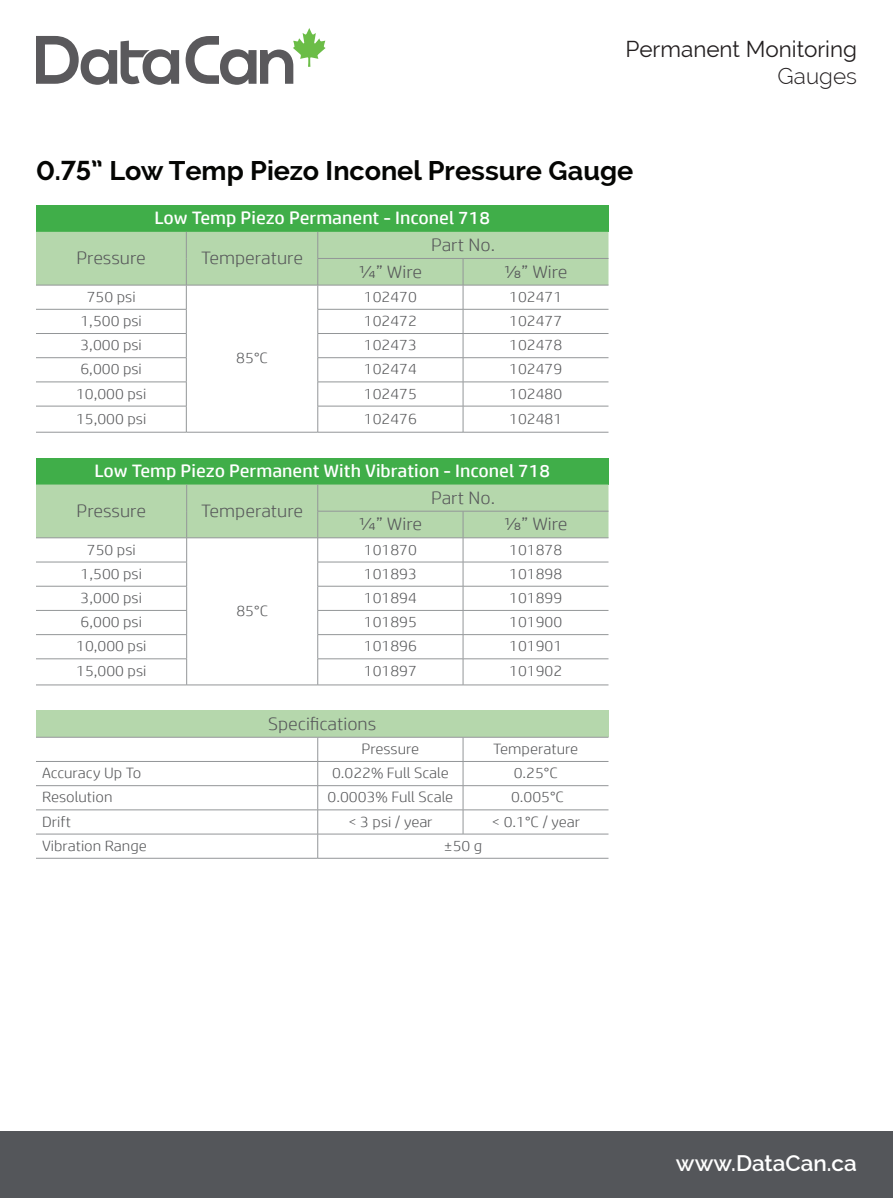
<style>
.page{position:relative;width:893px;height:1198px;background:#fff}
.page>*{position:absolute;margin:0;border:0;box-sizing:border-box;transform-origin:0 0}
.t1{font:700 27px "Raleway";color:#040503}
.t2{font:22.5px "Raleway";color:#231f20}
.t3{font:600 22.5px "Raleway";color:#fff}
.t4{font:300 22.5px "Raleway";color:#231f20}
.t5{font:300 18px "HP Simplified";color:#57585a;scale:1.1 1}
.t6{font:18px "HP Simplified";color:#fff;scale:1.1 1}
.t7{font:300 15px "HP Simplified";color:#57585a;scale:1.1 1}
</style>
<div class="page">
<div style="left:0;top:1132px;width:893px;height:66px;background:#54565a"></div>
<svg style="left:36px;top:36px;width:143px;height:49px"></svg>
<svg style="left:185px;top:28px;width:141px;height:57px"></svg>
<div style="left:36px;top:205px;width:572px;height:27px;background:#40ae49"></div>
<hr style="left:186px;top:432px;width:132px;height:1px;background:#939698">
<hr style="left:318px;top:432px;width:145px;height:1px;background:#939698">
<svg style="left:36px;top:232px;width:572px;height:200px"></svg>
<hr style="left:36px;top:309px;width:151px;height:1px;background:#939698">
<hr style="left:463px;top:309px;width:145px;height:1px;background:#939698">
<hr style="left:36px;top:333px;width:151px;height:1px;background:#939698">
<hr style="left:463px;top:333px;width:145px;height:1px;background:#939698">
<hr style="left:36px;top:357px;width:151px;height:1px;background:#939698">
<hr style="left:463px;top:357px;width:145px;height:1px;background:#939698">
<hr style="left:36px;top:382px;width:151px;height:1px;background:#939698">
<hr style="left:463px;top:382px;width:145px;height:1px;background:#939698">
<hr style="left:36px;top:406px;width:151px;height:1px;background:#939698">
<hr style="left:463px;top:406px;width:145px;height:1px;background:#939698">
<hr style="left:36px;top:432px;width:150px;height:1px;background:#939698">
<hr style="left:463px;top:432px;width:145px;height:1px;background:#939698">
<div style="left:36px;top:458px;width:572px;height:26px;background:#40ae49"></div>
<hr style="left:318px;top:685px;width:145px;height:1px;background:#939698">
<hr style="left:187px;top:685px;width:131px;height:1px;background:#939698">
<svg style="left:36px;top:484px;width:572px;height:201px"></svg>
<hr style="left:36px;top:562px;width:151px;height:1px;background:#939698">
<hr style="left:463px;top:562px;width:145px;height:1px;background:#939698">
<hr style="left:36px;top:586px;width:151px;height:1px;background:#939698">
<hr style="left:463px;top:586px;width:145px;height:1px;background:#939698">
<hr style="left:36px;top:610px;width:151px;height:1px;background:#939698">
<hr style="left:463px;top:610px;width:145px;height:1px;background:#939698">
<hr style="left:36px;top:634px;width:151px;height:1px;background:#939698">
<hr style="left:463px;top:634px;width:145px;height:1px;background:#939698">
<hr style="left:36px;top:658px;width:151px;height:1px;background:#939698">
<hr style="left:463px;top:658px;width:145px;height:1px;background:#939698">
<hr style="left:36px;top:685px;width:151px;height:1px;background:#939698">
<hr style="left:463px;top:685px;width:145px;height:1px;background:#939698">
<div style="left:36px;top:710px;width:572px;height:27px;background:#b5d7ac"></div>
<hr style="left:36px;top:737px;width:282px;height:1px;background:#939698">
<hr style="left:318px;top:737px;width:145px;height:1px;background:#939698">
<hr style="left:463px;top:737px;width:145px;height:1px;background:#939698">
<hr style="left:318px;top:834px;width:145px;height:1px;background:#939698">
<hr style="left:463px;top:834px;width:145px;height:1px;background:#939698">
<hr style="left:318px;top:858px;width:145px;height:1px;background:#939698">
<hr style="left:463px;top:858px;width:145px;height:1px;background:#939698">
<hr style="left:318px;top:761px;width:145px;height:1px;background:#939698">
<hr style="left:36px;top:761px;width:282px;height:1px;background:#939698">
<hr style="left:463px;top:761px;width:145px;height:1px;background:#939698">
<hr style="left:36px;top:785px;width:282px;height:1px;background:#939698">
<hr style="left:318px;top:785px;width:145px;height:1px;background:#939698">
<hr style="left:463px;top:785px;width:145px;height:1px;background:#939698">
<hr style="left:36px;top:809px;width:282px;height:1px;background:#939698">
<hr style="left:318px;top:809px;width:145px;height:1px;background:#939698">
<hr style="left:463px;top:809px;width:145px;height:1px;background:#939698">
<hr style="left:36px;top:834px;width:282px;height:1px;background:#939698">
<hr style="left:36px;top:858px;width:282px;height:1px;background:#939698">
<svg style="left:317px;top:737px;width:1px;height:121px"></svg>
<svg style="left:463px;top:737px;width:1px;height:97px"></svg>
<p class="t2" style="left:625px;top:36px;width:233px">Permanent Monitoring</p>
<p class="t4" style="left:778px;top:63px;width:81px">Gauges</p>
<p class="t1" style="left:36px;top:155px;width:599px">0.75” Low Temp Piezo Inconel Pressure Gauge</p>
<p class="t6" style="left:154px;top:208px;width:307px">Low Temp Piezo Permanent - Inconel 718</p>
<p class="t5" style="left:76px;top:246px;width:65px">Pressure</p>
<p class="t5" style="left:201px;top:246px;width:94px">Temperature</p>
<p class="t5" style="left:431px;top:233px;width:60px">Part No.</p>
<p class="t5" style="left:359px;top:260px;width:59px">1/4” Wire</p>
<p class="t5" style="left:504px;top:260px;width:59px">1/8” Wire</p>
<p class="t7" style="left:87px;top:287px;width:46px">750 psi</p>
<p class="t7" style="left:364px;top:287px;width:50px">102470</p>
<p class="t7" style="left:509px;top:287px;width:50px">102471</p>
<p class="t7" style="left:80px;top:311px;width:57px">1,500 psi</p>
<p class="t7" style="left:364px;top:311px;width:50px">102472</p>
<p class="t7" style="left:509px;top:311px;width:50px">102477</p>
<p class="t7" style="left:80px;top:335px;width:57px">3,000 psi</p>
<p class="t7" style="left:364px;top:335px;width:50px">102473</p>
<p class="t7" style="left:509px;top:335px;width:50px">102478</p>
<p class="t7" style="left:80px;top:359px;width:57px">6,000 psi</p>
<p class="t7" style="left:364px;top:359px;width:50px">102474</p>
<p class="t7" style="left:509px;top:359px;width:50px">102479</p>
<p class="t7" style="left:76px;top:384px;width:65px">10,000 psi</p>
<p class="t7" style="left:364px;top:384px;width:50px">102475</p>
<p class="t7" style="left:509px;top:384px;width:50px">102480</p>
<p class="t7" style="left:76px;top:409px;width:65px">15,000 psi</p>
<p class="t7" style="left:364px;top:409px;width:50px">102476</p>
<p class="t7" style="left:509px;top:409px;width:50px">102481</p>
<p class="t6" style="left:94px;top:460px;width:416px">Low Temp Piezo Permanent With Vibration - Inconel 718</p>
<p class="t5" style="left:77px;top:499px;width:65px">Pressure</p>
<p class="t5" style="left:201px;top:499px;width:94px">Temperature</p>
<p class="t7" style="left:236px;top:348px;width:30px">85°C</p>
<p class="t5" style="left:431px;top:486px;width:60px">Part No.</p>
<p class="t5" style="left:359px;top:512px;width:59px">1/4” Wire</p>
<p class="t5" style="left:504px;top:512px;width:59px">1/8” Wire</p>
<p class="t7" style="left:87px;top:539px;width:46px">750 psi</p>
<p class="t7" style="left:364px;top:539px;width:50px">101870</p>
<p class="t7" style="left:509px;top:539px;width:50px">101878</p>
<p class="t7" style="left:81px;top:564px;width:57px">1,500 psi</p>
<p class="t7" style="left:364px;top:564px;width:50px">101893</p>
<p class="t7" style="left:509px;top:564px;width:50px">101898</p>
<p class="t7" style="left:81px;top:588px;width:57px">3,000 psi</p>
<p class="t7" style="left:364px;top:588px;width:50px">101894</p>
<p class="t7" style="left:509px;top:588px;width:50px">101899</p>
<p class="t7" style="left:81px;top:612px;width:57px">6,000 psi</p>
<p class="t7" style="left:364px;top:612px;width:50px">101895</p>
<p class="t7" style="left:509px;top:612px;width:50px">101900</p>
<p class="t7" style="left:76px;top:636px;width:65px">10,000 psi</p>
<p class="t7" style="left:364px;top:636px;width:50px">101896</p>
<p class="t7" style="left:509px;top:636px;width:50px">101901</p>
<p class="t7" style="left:76px;top:661px;width:65px">15,000 psi</p>
<p class="t7" style="left:364px;top:661px;width:50px">101897</p>
<p class="t7" style="left:509px;top:661px;width:50px">101902</p>
<p class="t5" style="left:268px;top:712px;width:100px">Specifications</p>
<p class="t7" style="left:361px;top:739px;width:54px">Pressure</p>
<p class="t7" style="left:493px;top:739px;width:79px">Temperature</p>
<p class="t7" style="left:42px;top:763px;width:92px">Accuracy Up To</p>
<p class="t7" style="left:332px;top:763px;width:108px">0.022% Full Scale</p>
<p class="t7" style="left:514px;top:763px;width:42px">0.25°C</p>
<p class="t7" style="left:42px;top:787px;width:66px">Resolution</p>
<p class="t7" style="left:328px;top:787px;width:116px">0.0003% Full Scale</p>
<p class="t7" style="left:511px;top:787px;width:50px">0.005°C</p>
<p class="t7" style="left:42px;top:811px;width:28px">Drift</p>
<p class="t7" style="left:348px;top:811px;width:79px">&lt; 3 psi / year</p>
<p class="t7" style="left:491px;top:811px;width:82px">&lt; 0.1°C / year</p>
<p class="t7" style="left:42px;top:836px;width:97px">Vibration Range</p>
<p class="t7" style="left:444px;top:836px;width:36px">±50 g</p>
<p class="t7" style="left:236px;top:601px;width:30px">85°C</p>
<p class="t3" style="left:676px;top:1150px;width:183px">www.DataCan.ca</p>
</div>
